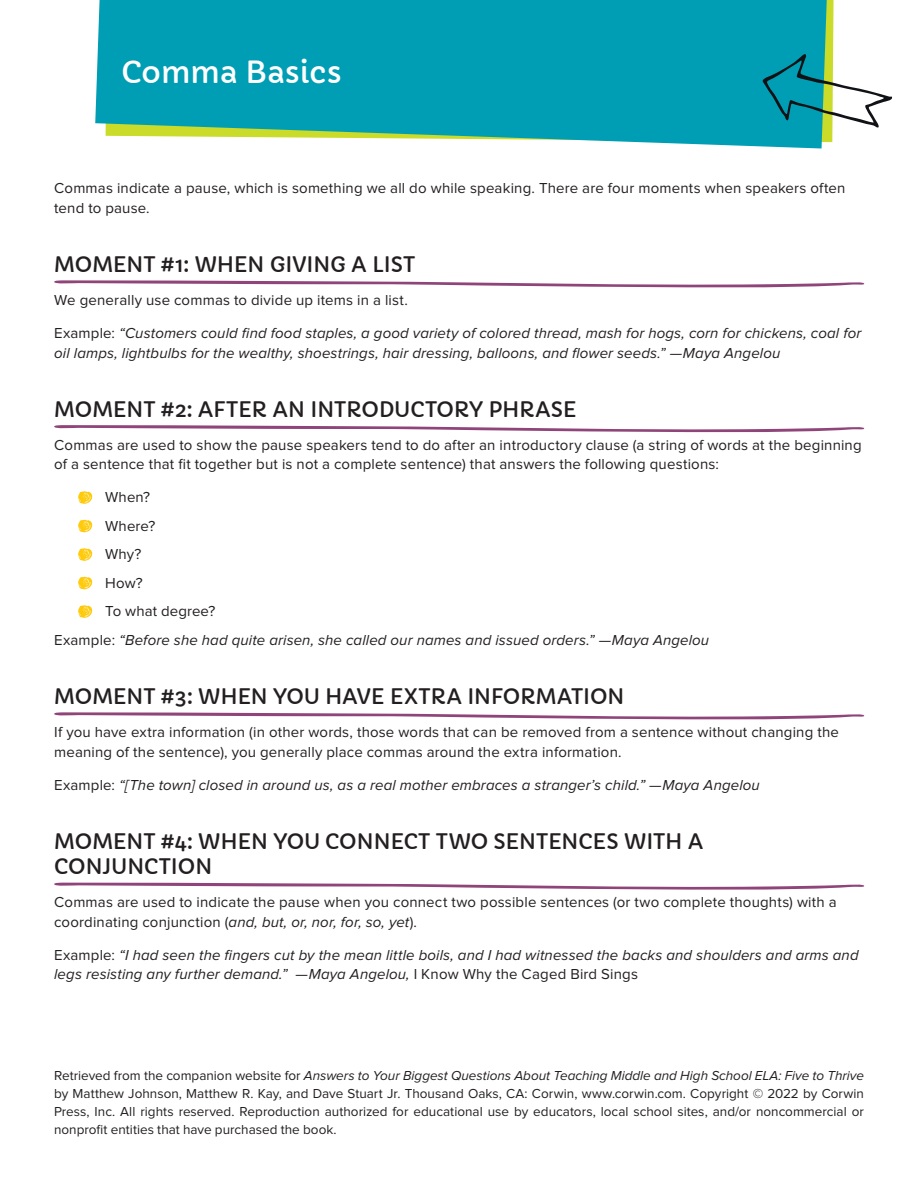
<style>
.page{position:relative;width:918px;height:1188px;background:#fff}
.page>*{position:absolute;margin:0;border:0;box-sizing:border-box;transform-origin:0 0}
.t1{font:30px "Capriola";letter-spacing:-.005em;color:#fff}
.t2{font:21px/25.5px "Capriola";letter-spacing:-.01em;color:#231f20}
.t3{font:15px/19.5px "Proxima Nova";letter-spacing:.01em;color:#231f20}
.t4{font:italic 15px/19.5px "Proxima Nova";letter-spacing:.01em;color:#231f20}
.t5{font:13.5px/18px "Proxima Nova";color:#231f20;text-align:justify}
.s1{font-style:normal}
.s2{font-style:italic}
</style>
<div class="page">
<svg style="left:95px;top:0;width:734px;height:148px;background:#15a5b4"></svg>
<svg style="left:762px;top:53px;width:130px;height:76px"></svg>
<svg style="left:78px;top:491px;width:14px;height:13px"></svg>
<svg style="left:78px;top:520px;width:14px;height:12px"></svg>
<svg style="left:78px;top:548px;width:14px;height:13px"></svg>
<svg style="left:78px;top:577px;width:14px;height:12px"></svg>
<svg style="left:78px;top:605px;width:14px;height:13px"></svg>
<svg style="left:54px;top:280px;width:811px;height:8px"></svg>
<svg style="left:54px;top:425px;width:811px;height:8px"></svg>
<svg style="left:54px;top:712px;width:811px;height:8px"></svg>
<svg style="left:54px;top:882px;width:811px;height:8px"></svg>
<h1 class="t1" style="left:122px;top:54px;width:222px">Comma Basics</h1>
<p class="t3" style="left:54px;top:179px;width:793px">Commas indicate a pause, which is something we all do while speaking. There are four moments when speakers often tend to pause.</p>
<h2 class="t2" style="left:54px;top:252px;width:363px">MOMENT #1: WHEN GIVING A LIST</h2>
<p class="t3" style="left:54px;top:291px;width:355px">We generally use commas to divide up items in a list.</p>
<p class="t4" style="left:54px;top:324px;width:809px"><span class="s1">Example:</span> “Customers could find food staples, a good variety of colored thread, mash for hogs, corn for chickens, coal for oil lamps, lightbulbs for the wealthy, shoestrings, hair dressing, balloons, and flower seeds.” —Maya Angelou</p>
<h2 class="t2" style="left:54px;top:397px;width:524px">MOMENT #2: AFTER AN INTRODUCTORY PHRASE</h2>
<p class="t3" style="left:54px;top:436px;width:809px">Commas are used to show the pause speakers tend to do after an introductory clause (a string of words at the beginning of a sentence that fit together but is not a complete sentence) that answers the following questions:</p>
<p class="t3" style="left:105px;top:488px;width:47px">When?</p>
<p class="t3" style="left:105px;top:517px;width:52px">Where?</p>
<p class="t3" style="left:105px;top:545px;width:38px">Why?</p>
<p class="t3" style="left:105px;top:574px;width:39px">How?</p>
<p class="t3" style="left:105px;top:602px;width:112px">To what degree?</p>
<p class="t4" style="left:54px;top:631px;width:657px"><span class="s1">Example:</span> “Before she had quite arisen, she called our names and issued orders.” —Maya Angelou</p>
<h2 class="t2" style="left:54px;top:684px;width:572px">MOMENT #3: WHEN YOU HAVE EXTRA INFORMATION</h2>
<p class="t3" style="left:54px;top:723px;width:786px">If you have extra information (in other words, those words that can be removed from a sentence without changing the meaning of the sentence), you generally place commas around the extra information.</p>
<p class="t4" style="left:54px;top:775px;width:707px"><span class="s1">Example:</span> “[The town] closed in around us, as a real mother embraces a stranger’s child.” —Maya Angelou</p>
<h2 class="t2" style="left:54px;top:829px;width:651px">MOMENT #4: WHEN YOU CONNECT TWO SENTENCES WITH A<br>CONJUNCTION</h2>
<p class="t3" style="left:54px;top:893px;width:784px">Commas are used to indicate the pause when you connect two possible sentences (or two complete thoughts) with a coordinating conjunction (<span class="s2">and, but, or, nor, for, so, yet</span>).</p>
<p class="t4" style="left:54px;top:946px;width:806px"><span class="s1">Example:</span> “I had seen the fingers cut by the mean little boils, and I had witnessed the backs and shoulders and arms and legs resisting any further demand.” —Maya Angelou, <span class="s1">I Know Why the Caged Bird Sings</span></p>
<p class="t5" style="left:54px;top:1067px;width:812px">Retrieved from the companion website for <span class="s2">Answers to Your Biggest Questions About Teaching Middle and High School ELA: Five to Thrive </span>by Matthew Johnson, Matthew R. Kay, and Dave Stuart Jr. Thousand Oaks, CA: Corwin, www.corwin.com. Copyright © 2022 by Corwin Press, Inc. All rights reserved. Reproduction authorized for educational use by educators, local school sites, and/or noncommercial or nonprofit entities that have purchased the book.</p>
</div>
